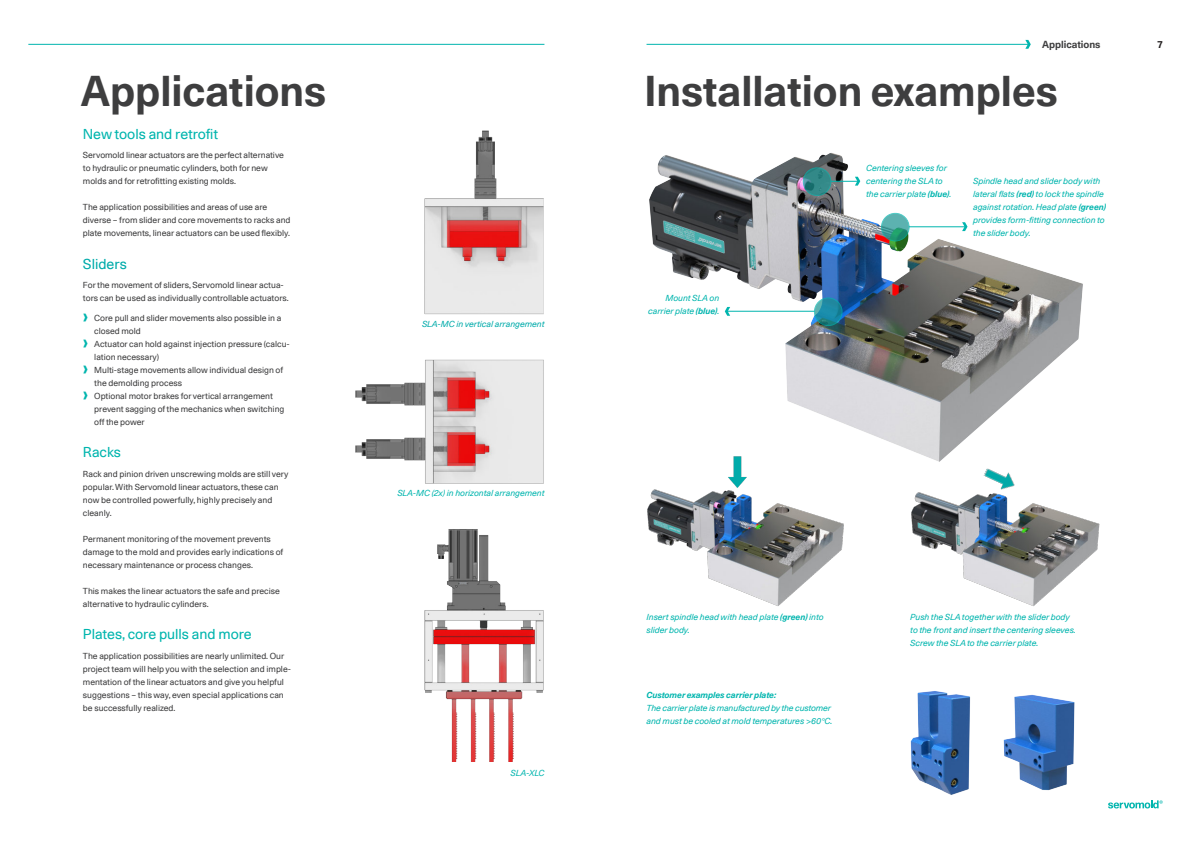
<style>
.page{position:relative;width:1191px;height:842px;background:#fff}
.page>*{position:absolute;margin:0;border:0;box-sizing:border-box;transform-origin:0 0}
.Überschrift_01{font:700 42px "Unica 77 LLTT";color:#3e3e3f}
.t1{font:700 20px "Unica 77 LLTT";color:#00b5ae}
.Überschrift_01-2{font:14px "Unica 77 LLTT";color:#00b5ae}
.Überschrift_01-3{font:14px "Unica 77 LLTT";color:#00abaa}
.Inhalt___Seitenzahl{font:700 10px "Unica 77 LLTT";color:#3e3e3f}
.t2{font:700 10px "Unica 77 LLTT";color:#231f20}
.Überschrift_01-4{font:8.5px/13px "Unica 77 LLTT";color:#3e3e3f}
.Überschrift_01-5{font:italic 8.5px/13px "Unica 77 LLTT";color:#00b5ae}
.Überschrift_01-6{font:italic 700 8.5px "Unica 77 LLTT";color:#00b5ae}
.Überschrift_01-7{font:italic 8.5px "Unica 77 LLTT";color:#00abaa}
.s1{font-weight:700}
</style>
<div class="page">
<hr style="left:646px;top:44px;width:383px;height:1px;background:#00b5ae">
<hr style="left:28px;top:44px;width:516px;height:1px;background:#00b5ae">
<svg style="left:1025px;top:40px;width:5px;height:9px"></svg>
<svg style="left:1108px;top:800px;width:54px;height:8px"></svg>
<img style="left:424px;top:130px;width:120px;height:184px">
<img style="left:355px;top:360px;width:189px;height:123px">
<img style="left:424px;top:529px;width:120px;height:232px">
<img style="left:649px;top:153px;width:434px;height:309px">
<img style="left:647px;top:489px;width:197px;height:117px">
<img style="left:911px;top:492px;width:189px;height:114px">
<img style="left:727px;top:456px;width:22px;height:34px">
<img style="left:980px;top:468px;width:40px;height:29px">
<img style="left:910px;top:691px;width:61px;height:104px">
<img style="left:1003px;top:694px;width:72px;height:97px">
<svg style="left:725px;top:307px;width:5px;height:9px"></svg>
<hr style="left:726px;top:311px;width:88px;height:1px;background:#00b5ae">
<svg style="left:814px;top:298px;width:28px;height:28px"></svg>
<div style="left:814px;top:298px;width:28px;height:28px;border:1px solid #00b5ae;border-radius:50%"></div>
<svg style="left:881px;top:213px;width:28px;height:28px"></svg>
<div style="left:881px;top:213px;width:28px;height:28px;border:1px solid #00b5ae;border-radius:50%"></div>
<svg style="left:962px;top:222px;width:5px;height:9px"></svg>
<hr style="left:909px;top:226px;width:56px;height:1px;background:#00b5ae">
<svg style="left:803px;top:168px;width:28px;height:27px"></svg>
<div style="left:803px;top:167px;width:28px;height:29px;border:1px solid #00b5ae;border-radius:50%"></div>
<svg style="left:831px;top:177px;width:29px;height:9px"></svg>
<p class="Überschrift_01" style="left:81px;top:62px;width:247px">Applications</p>
<p class="Überschrift_01-2" style="left:83px;top:125px;width:137px">New tools and retrofit</p>
<p class="Überschrift_01-4" style="left:83px;top:149px;width:202px">Servomold linear actuators are the perfect alternative to hydraulic or pneumatic cylinders, both for new molds and for retrofitting existing molds.</p>
<p class="Überschrift_01-4" style="left:83px;top:201px;width:209px">The application possibilities and areas of use are diverse – from slider and core movements to racks and plate movements, linear actuators can be used flexibly.</p>
<p class="Überschrift_01-3" style="left:83px;top:255px;width:45px">Sliders</p>
<p class="Überschrift_01-4" style="left:83px;top:279px;width:207px">For the movement of sliders, Servomold linear actua&shy;tors can be used as individually controllable actuators.</p>
<p class="t1" style="left:83px;top:302px;width:7px">›</p>
<p class="Überschrift_01-4" style="left:94px;top:311px;width:189px">Core pull and slider movements also possible in a closed mold</p>
<p class="t1" style="left:83px;top:328px;width:7px">›</p>
<p class="Überschrift_01-4" style="left:94px;top:337px;width:197px">Actuator can hold against injection pressure (calcu&shy;lation necessary)</p>
<p class="t1" style="left:83px;top:354px;width:7px">›</p>
<p class="Überschrift_01-4" style="left:94px;top:363px;width:190px">Multi-stage movements allow individual design of the demolding process</p>
<p class="t1" style="left:83px;top:380px;width:7px">›</p>
<p class="Überschrift_01-4" style="left:94px;top:389px;width:192px">Optional motor brakes for vertical arrangement prevent sagging of the mechanics when switching off the power</p>
<p class="Überschrift_01-2" style="left:83px;top:443px;width:39px">Racks</p>
<p class="Überschrift_01-4" style="left:83px;top:467px;width:207px">Rack and pinion driven unscrewing molds are still very popular. With Servomold linear actuators, these can now be controlled powerfully, highly precisely and cleanly.</p>
<p class="Überschrift_01-4" style="left:83px;top:532px;width:202px">Permanent monitoring of the movement prevents damage to the mold and provides early indications of necessary maintenance or process changes.</p>
<p class="Überschrift_01-4" style="left:83px;top:584px;width:198px">This makes the linear actuators the safe and precise alternative to hydraulic cylinders.</p>
<p class="Überschrift_01-2" style="left:83px;top:625px;width:170px">Plates, core pulls and more</p>
<p class="Überschrift_01-4" style="left:83px;top:649px;width:210px">The application possibilities are nearly unlimited. Our project team will help you with the selection and imple&shy;mentation of the linear actuators and give you helpful suggestions – this way, even special applications can be successfully realized.</p>
<p class="Überschrift_01-7" style="left:422px;top:319px;width:124px">SLA-MC in vertical arrangement</p>
<p class="Überschrift_01-5" style="left:397px;top:487px;width:149px">SLA-MC (2x) in horizontal arrangement</p>
<p class="Überschrift_01-5" style="left:510px;top:766px;width:35px">SLA-XLC</p>
<p class="Inhalt___Seitenzahl" style="left:1042px;top:37px;width:60px">Applications</p>
<p class="t2" style="left:1157px;top:37px;width:7px">7</p>
<p class="Überschrift_01" style="left:644px;top:62px;width:415px">Installation examples</p>
<p class="Überschrift_01-5" style="left:648px;top:292px;width:73px;text-align:right">Mount SLA on carrier plate <span class="s1">(blue)</span>.</p>
<p class="Überschrift_01-5" style="left:866px;top:162px;width:87px">Centering sleeves for centering the SLA to the carrier plate <span class="s1">(blue)</span>.</p>
<p class="Überschrift_01-5" style="left:973px;top:175px;width:134px">Spindle head and slider body with lateral flats <span class="s1">(red)</span> to lock the spindle against rotation. Head plate <span class="s1">(green) </span>provides form-fitting connection to the slider body.</p>
<p class="Überschrift_01-5" style="left:646px;top:610px;width:179px">Insert spindle head with head plate <span class="s1">(green)</span> into</p>
<p class="Überschrift_01-5" style="left:646px;top:623px;width:45px">slider body.</p>
<p class="Überschrift_01-6" style="left:646px;top:689px;width:131px">Customer examples carrier plate:</p>
<p class="Überschrift_01-5" style="left:646px;top:701px;width:187px">The carrier plate is manufactured by the customer and must be cooled at mold temperatures &gt;60°C.</p>
<p class="Überschrift_01-5" style="left:910px;top:610px;width:167px">Push the SLA together with the slider body to the front and insert the centering sleeves.<br>Screw the SLA to the carrier plate.</p>
</div>
